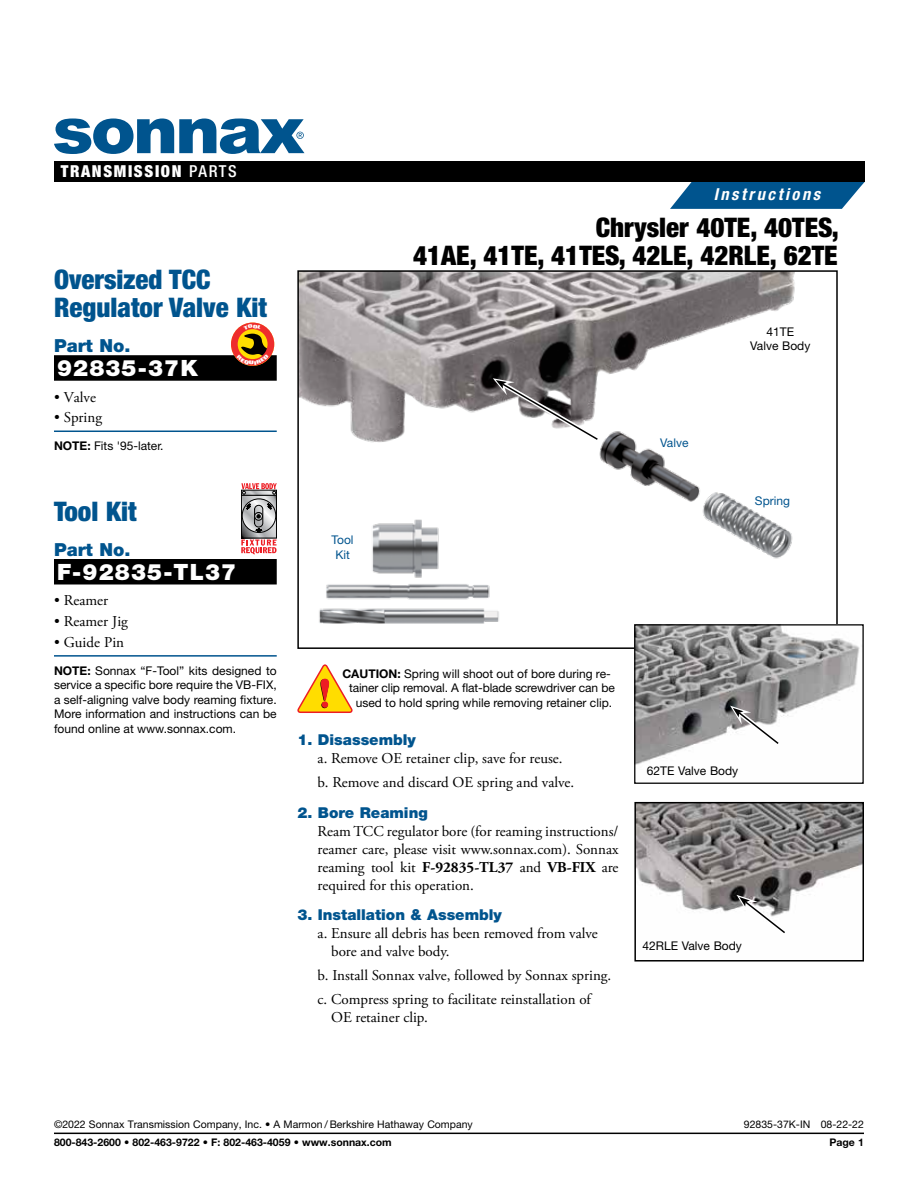
<style>
.page{position:relative;width:918px;height:1188px;background:#fff}
.page>*{position:absolute;margin:0;border:0;box-sizing:border-box;transform-origin:0 0}
.t1{font:900 condensed 27px/28.5px "Helvetica Neue LT Std";color:#000;text-align:right}
.t2{font:900 condensed 27px/27.8px "Helvetica Neue LT Std";color:#00548e}
.t3{font:900 22.5px "Helvetica Neue LT Std";letter-spacing:.05em;color:#fff}
.t4{font:900 18px "Helvetica Neue LT Std";color:#00548e}
.t5{font:900 condensed 16.5px "Helvetica Neue LT Std";letter-spacing:.1em;color:#fff}
.t6{font:italic 700 condensed 16.5px "Helvetica Neue LT Std";letter-spacing:.155em;color:#fff}
.t7{font:15px/18px "Adobe Garamond Pro";color:#000}
.t8{font:900 15px "Helvetica Neue LT Std";color:#00548e}
.t9{font:12px/14.4px "Helvetica Neue LT Std";color:#000;text-align:justify}
.t10{font:12px/14.4px "Helvetica Neue LT Std";color:#00548e;text-align:center}
.t11{font:10.5px "Helvetica Neue LT Std";color:#000}
.t12{font:700 10.5px "Helvetica Neue LT Std";color:#000}
.s1{font-weight:500}
.s2{font-weight:700}
</style>
<div class="page">
<img style="left:300px;top:273px;width:495px;height:170px">
<div style="left:297px;top:270px;width:541px;height:379px;border:2px solid #000"></div>
<svg style="left:298px;top:664px;width:55px;height:49px"></svg>
<div style="left:54px;top:355px;width:223px;height:26px;background:#000"></div>
<hr style="left:54px;top:431px;width:223px;height:1px;background:#00548e">
<div style="left:54px;top:559px;width:223px;height:26px;background:#000"></div>
<hr style="left:54px;top:655px;width:223px;height:2px;background:#00548e">
<svg style="left:241px;top:540px;width:36px;height:14px"></svg>
<svg style="left:243px;top:533px;width:32px;height:3px"></svg>
<div style="left:241px;top:495px;width:36px;height:43px;border:1px solid #000"></div>
<svg style="left:241px;top:483px;width:36px;height:50px;background:#9f9394"></svg>
<img style="left:319px;top:519px;width:180px;height:105px">
<svg style="left:493px;top:378px;width:111px;height:65px"></svg>
<img style="left:597px;top:426px;width:198px;height:133px">
<img style="left:636px;top:626px;width:224px;height:139px">
<div style="left:634px;top:624px;width:230px;height:160px;border:1px solid #000"></div>
<svg style="left:730px;top:706px;width:54px;height:44px"></svg>
<img style="left:637px;top:805px;width:224px;height:107px">
<div style="left:634px;top:802px;width:230px;height:160px;border:2px solid #000"></div>
<svg style="left:737px;top:895px;width:54px;height:39px"></svg>
<hr style="left:54px;top:1133px;width:810px;height:1px;background:#000">
<svg style="left:670px;top:182px;width:195px;height:27px;background:#1e689b"></svg>
<div style="left:54px;top:161px;width:811px;height:21px;background:#000"></div>
<svg style="left:54px;top:119px;width:250px;height:35px"></svg>
<svg style="left:231px;top:323px;width:43px;height:43px"></svg>
<p class="t5" style="left:61px;top:161px;width:178px">TRANSMISSION <span class="s1">PARTS</span></p>
<h1 class="t2" style="left:54px;top:265px;width:214px">Oversized TCC<br>Regulator Valve Kit</h1>
<p class="t4" style="left:54px;top:335px;width:78px">Part No.</p>
<h2 class="t3" style="left:57px;top:355px;width:142px">92835-37K</h2>
<p class="t7" style="left:54px;top:388px;width:44px">• Valve</p>
<p class="t7" style="left:54px;top:409px;width:50px">• Spring</p>
<p class="t9" style="left:54px;top:439px;width:111px"><span class="s2">NOTE:</span> Fits '95-later.</p>
<h1 class="t2" style="left:54px;top:497px;width:84px">Tool Kit</h1>
<p class="t4" style="left:54px;top:539px;width:78px">Part No.</p>
<h2 class="t3" style="left:57px;top:558px;width:181px">F-92835-TL37</h2>
<p class="t7" style="left:54px;top:592px;width:56px">• Reamer</p>
<p class="t7" style="left:54px;top:613px;width:75px">• Reamer Jig</p>
<p class="t7" style="left:54px;top:634px;width:72px">• Guide Pin</p>
<p class="t9" style="left:54px;top:663px;width:224px"><span class="s2">NOTE:</span> Sonnax “F-Tool” kits designed to service a specific bore require the VB-FIX, a self-aligning valve body reaming fixture.<br>More information and instructions can be found online at www.sonnax.com.</p>
<p class="t6" style="left:714px;top:185px;width:108px">Instructions</p>
<h1 class="t1" style="left:413px;top:213px;width:427px">Chrysler 40TE, 40TES,<br>41AE, 41TE, 41TES, 42LE, 42RLE, 62TE</h1>
<p class="t10" style="left:332px;top:533px;width:23px">Tool<br>Kit</p>
<p class="t10" style="left:660px;top:435px;width:30px">Valve</p>
<p class="t9" style="left:750px;top:324px;width:62px;text-align:center">41TE<br>Valve Body</p>
<p class="t10" style="left:755px;top:493px;width:37px">Spring</p>
<p class="t9" style="left:342px;top:666px;width:270px"><span class="s2">CAUTION:</span> Spring will shoot out of bore during re-</p>
<p class="t9" style="left:349px;top:681px;width:267px">tainer clip removal. A flat-blade screwdriver can be</p>
<p class="t9" style="left:356px;top:695px;width:258px">used to hold spring while removing retainer clip.</p>
<p class="t8" style="left:297px;top:731px;width:120px">1. Disassembly</p>
<p class="t7" style="left:318px;top:747px;width:258px;line-height:24px">a. Remove OE retainer clip, save for reuse. b. Remove and discard OE spring and valve.</p>
<p class="t8" style="left:297px;top:803px;width:132px">2. Bore Reaming</p>
<p class="t7" style="left:318px;top:822px;width:302px;text-align:justify">Ream TCC regulator bore (for reaming instructions/ reamer care, please visit www.sonnax.com). Sonnax reaming tool kit <span class="s2">F-92835-TL37</span> and <span class="s2">VB-FIX</span> are required for this operation.</p>
<p class="t8" style="left:297px;top:906px;width:206px">3. Installation &amp; Assembly</p>
<p class="t7" style="left:331px;top:925px;width:268px;text-indent:-14px">a. Ensure all debris has been removed from valve bore and valve body.</p>
<p class="t7" style="left:318px;top:964px;width:295px;line-height:24px">b. Install Sonnax valve, followed by Sonnax spring. c. Compress spring to facilitate reinstallation of</p>
<p class="t7" style="left:331px;top:1009px;width:98px">OE retainer clip.</p>
<p class="t9" style="left:647px;top:763px;width:93px">62TE Valve Body</p>
<p class="t9" style="left:643px;top:938px;width:101px">42RLE Valve Body</p>
<p class="t11" style="left:54px;top:1118px;width:420px">©2022 Sonnax Transmission Company, Inc. • A Marmon / Berkshire Hathaway Company</p>
<p class="t11" style="left:744px;top:1118px;width:122px">92835-37K-IN 08-22-22</p>
<p class="t12" style="left:54px;top:1136px;width:339px">800-843-2600 • 802-463-9722 • F: 802-463-4059 • www.sonnax.com</p>
<p class="t12" style="left:829px;top:1136px;width:36px">Page 1</p>
</div>
